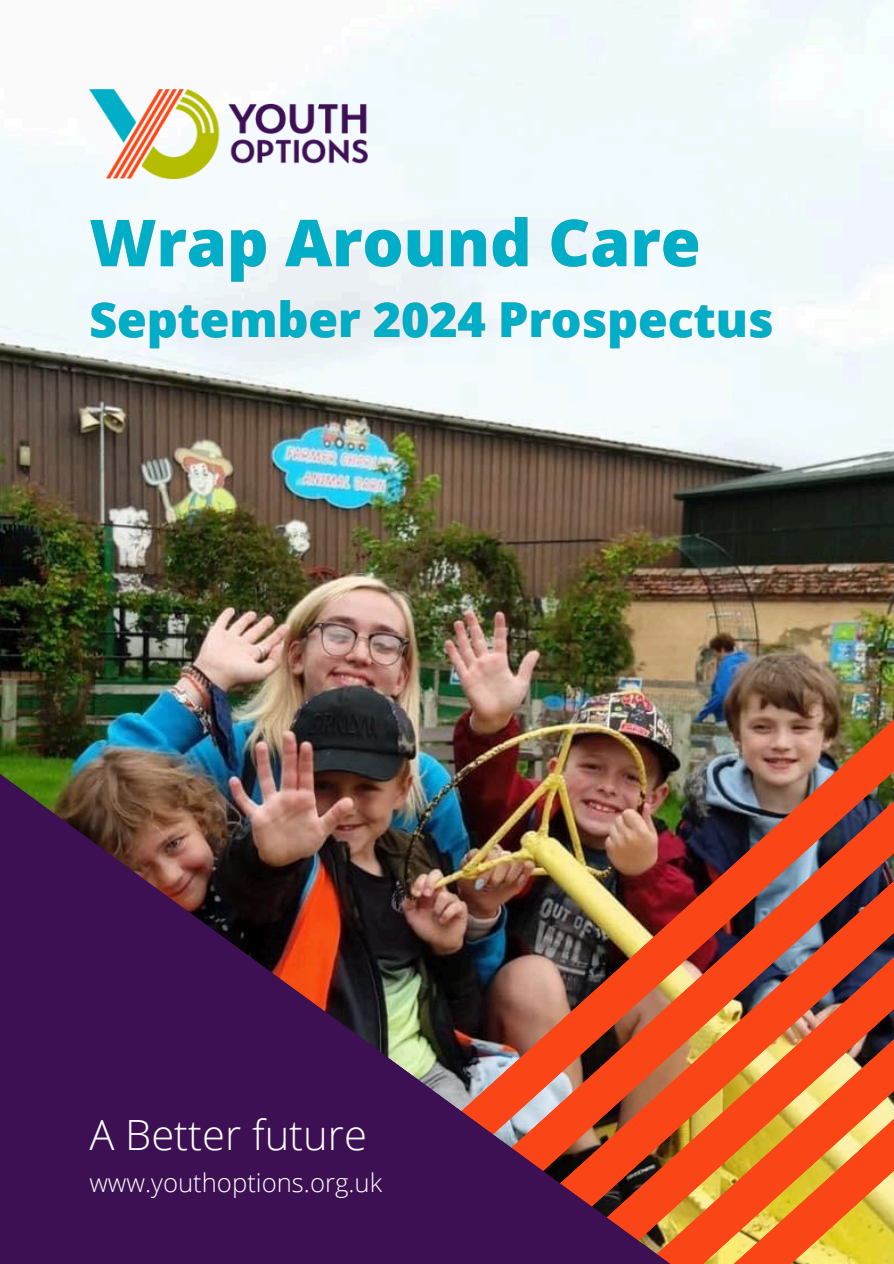
<style>
.page{position:relative;width:894px;height:1264px;background:#fff}
.page>*{position:absolute;margin:0;border:0;box-sizing:border-box;transform-origin:0 0}
.t1{font:800 64.5px "Open Sans";color:#00aec7}
.t2{font:800 48px "Open Sans";color:#00aec7}
.t3{font:300 41.7px "Open Sans";color:#fff}
.t4{font:300 25.65px "Open Sans";color:#fff}
</style>
<div class="page">
<img style="left:0;top:0;width:893px;height:715px">
<img style="left:225px;top:696px;width:668px;height:567px">
<img style="left:0;top:715px;width:749px;height:548px">
<img style="left:89px;top:89px;width:278px;height:89px">
<p class="t1" style="left:89px;top:197px;width:612px">Wrap Around Care</p>
<h2 class="t2" style="left:89px;top:286px;width:685px">September 2024 Prospectus</h2>
<h1 class="t3" style="left:89px;top:1105px;width:279px">A Better future</h1>
<h2 class="t4" style="left:89px;top:1164px;width:294px">www.youthoptions.org.uk</h2>
</div>
